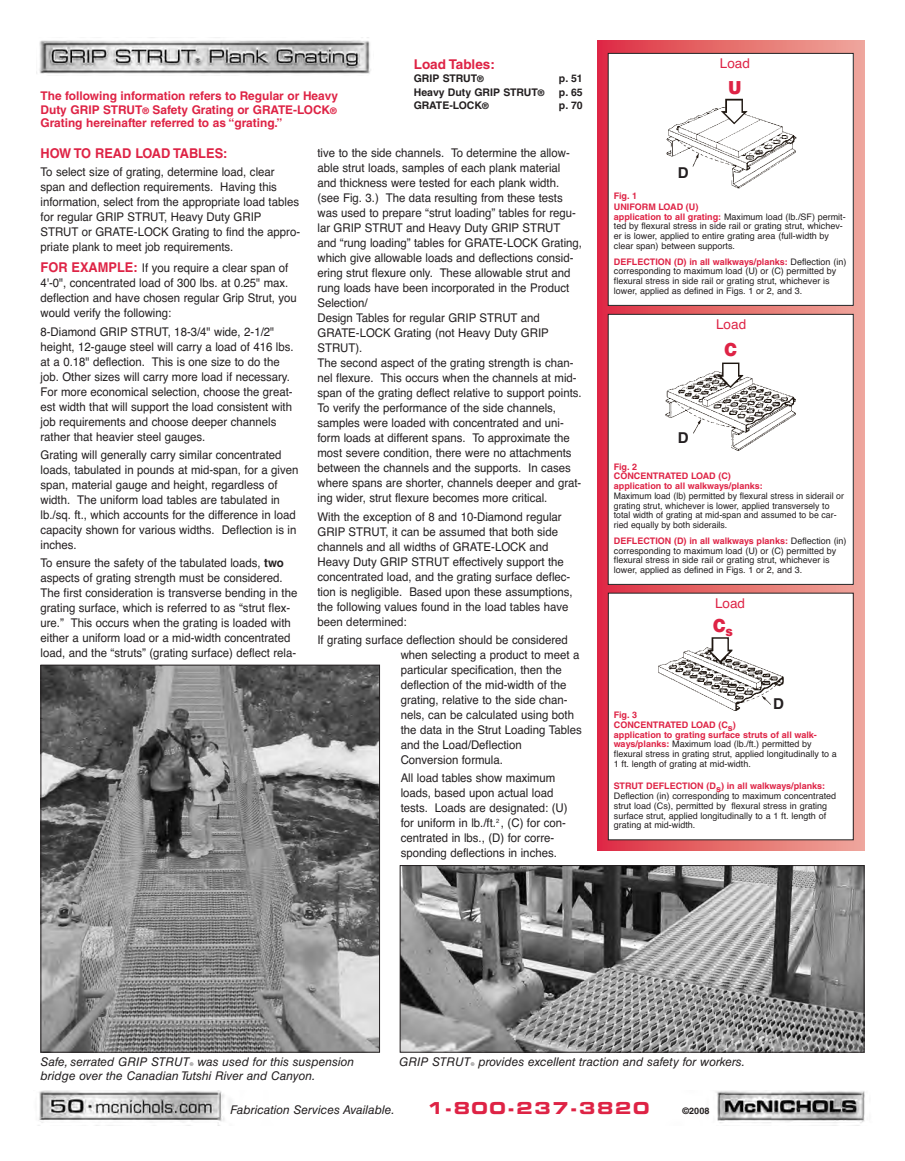
<style>
.page{position:relative;width:905px;height:1161px;background:#fff}
.page>*{position:absolute;margin:0;border:0;box-sizing:border-box;transform-origin:0 0}
.t1{font:900 18px "Helvetica";color:#de2345;scale:.9 1}
.t2{font:16.5px "Eurostile Bold Extended Two";letter-spacing:.1em;color:#de2345}
.t3{font:700 15px "Helvetica LT Std";color:#231f20}
.t4{font:700 13.5px "Helvetica LT Std";color:#de2345;scale:.95 1}
.t5{font:13.5px "Helvetica";color:#de2345}
.t6{font:700 13.5px "Helvetica LT Std";color:#de2345}
.t7{font:12px/15px "Helvetica";color:#231f20;scale:.95 1}
.t8{font:italic 12px/14.2px "Helvetica LT Std";color:#231f20}
.t9{font:700 12px/13.5px "Helvetica LT Std";color:#de2345;text-align:justify}
.t10{font:700 10.5px "Helvetica LT Std";color:#231f20}
.t11{font:9px/9.8px "Helvetica";color:#231f20}
.t12{font:700 9px/9.8px "Helvetica LT Std";color:#de2345}
.t13{font:700 9px "Helvetica LT Std";color:#231f20}
.s1{font-size:9px}
.s2{font-family:"Helvetica LT Std";font-weight:700;font-size:13.5px;color:#de2345}
.s3{font-family:"Helvetica LT Std";font-weight:700}
.s4{font-family:"Helvetica LT Std";font-weight:700;color:#de2345}
.s5{font-family:"Helvetica";font-weight:400;color:#231f20}
</style>
<div class="page">
<svg style="left:597px;top:40px;width:267px;height:810px;background:#dc666c"></svg>
<div style="left:608px;top:593px;width:245px;height:247px;background:#fff"></div>
<div style="left:608px;top:314px;width:245px;height:270px;background:#fff"></div>
<div style="left:608px;top:314px;width:245px;height:271px;border:1px solid #231f20"></div>
<div style="left:608px;top:53px;width:245px;height:252px;background:#fff"></div>
<div style="left:608px;top:53px;width:245px;height:253px;border:1px solid #231f20"></div>
<img style="left:666px;top:98px;width:131px;height:91px">
<img style="left:665px;top:362px;width:131px;height:89px">
<img style="left:658px;top:637px;width:126px;height:74px">
<img style="left:402px;top:867px;width:460px;height:184px">
<div style="left:400px;top:865px;width:464px;height:188px;border:1px solid #231f20"></div>
<img style="left:39px;top:1091px;width:826px;height:34px">
<img style="left:36px;top:37px;width:335px;height:37px">
<img style="left:42px;top:667px;width:336px;height:384px">
<div style="left:40px;top:665px;width:340px;height:388px;border:1px solid #231f20"></div>
<p class="t9" style="left:40px;top:91px;width:299px">The following information refers to Regular or Heavy Duty GRIP STRUT<span class="s1">®</span> Safety Grating or GRATE-LOCK<span class="s1">® </span>Grating hereinafter referred to as “grating.”</p>
<p class="t6" style="left:414px;top:59px;width:83px">Load Tables:</p>
<p class="t10" style="left:414px;top:75px;width:72px">GRIP STRUT<span class="s1">®</span></p>
<p class="t10" style="left:559px;top:75px;width:25px">p. 51</p>
<p class="t10" style="left:414px;top:88px;width:132px">Heavy Duty GRIP STRUT<span class="s1">®</span></p>
<p class="t10" style="left:559px;top:88px;width:25px">p. 65</p>
<p class="t10" style="left:414px;top:102px;width:76px">GRATE-LOCK<span class="s1">®</span></p>
<p class="t10" style="left:559px;top:102px;width:25px">p. 70</p>
<p class="t4" style="left:40px;top:149px;width:198px">HOW TO READ LOAD TABLES:</p>
<p class="t7" style="left:40px;top:166px;width:275px">To select size of grating, determine load, clear span and deflection requirements. Having this information, select from the appropriate load tables for regular GRIP STRUT, Heavy Duty GRIP STRUT or GRATE-LOCK Grating to find the appro&shy;priate plank to meet job requirements.</p>
<p class="t7" style="left:40px;top:262px;width:271px"><span class="s2">FOR EXAMPLE:</span> If you require a clear span of 4'-0", concentrated load of 300 lbs. at 0.25" max. deflection and have chosen regular Grip Strut, you would verify the following:</p>
<p class="t7" style="left:41px;top:325px;width:268px">8-Diamond GRIP STRUT, 18-3/4" wide, 2-1/2" height, 12-gauge steel will carry a load of 416 lbs. at a 0.18" deflection. This is one size to do the job. Other sizes will carry more load if necessary.<br>For more economical selection, choose the great&shy;est width that will support the load consistent with job requirements and choose deeper channels rather that heavier steel gauges.</p>
<p class="t7" style="left:41px;top:448px;width:273px">Grating will generally carry similar concentrated loads, tabulated in pounds at mid-span, for a given span, material gauge and height, regardless of width. The uniform load tables are tabulated in lb./sq. ft., which accounts for the difference in load capacity shown for various widths. Deflection is in inches.</p>
<p class="t7" style="left:41px;top:556px;width:272px">To ensure the safety of the tabulated loads, <span class="s3">two </span>aspects of grating strength must be considered.<br>The first consideration is transverse bending in the grating surface, which is referred to as “strut flex&shy;ure.” This occurs when the grating is loaded with either a uniform load or a mid-width concentrated load, and the “struts” (grating surface) deflect rela-</p>
<p class="t7" style="left:317px;top:146px;width:280px">tive to the side channels. To determine the allow&shy;able strut loads, samples of each plank material and thickness were tested for each plank width. (see Fig. 3.) The data resulting from these tests was used to prepare “strut loading” tables for regu&shy;lar GRIP STRUT and Heavy Duty GRIP STRUT and “rung loading” tables for GRATE-LOCK Grating, which give allowable loads and deflections consid&shy;ering strut flexure only. These allowable strut and rung loads have been incorporated in the Product Selection/<br>Design Tables for regular GRIP STRUT and GRATE-LOCK Grating (not Heavy Duty GRIP STRUT).<br>The second aspect of the grating strength is chan&shy;nel flexure. This occurs when the channels at mid&shy;span of the grating deflect relative to support points.<br>To verify the performance of the side channels, samples were loaded with concentrated and uni&shy;form loads at different spans. To approximate the most severe condition, there were no attachments between the channels and the supports. In cases where spans are shorter, channels deeper and grat&shy;ing wider, strut flexure becomes more critical.</p>
<p class="t7" style="left:317px;top:511px;width:270px">With the exception of 8 and 10-Diamond regular GRIP STRUT, it can be assumed that both side channels and all widths of GRATE-LOCK and Heavy Duty GRIP STRUT effectively support the concentrated load, and the grating surface deflec&shy;tion is negligible. Based upon these assumptions, the following values found in the load tables have been determined:</p>
<p class="t7" style="left:400px;top:634px;width:192px;text-indent:-83px">If grating surface deflection should be considered when selecting a product to meet a particular specification, then the deflection of the mid-width of the grating, relative to the side chan&shy;nels, can be calculated using both the data in the Strut Loading Tables and the Load/Deflection Conversion formula.</p>
<p class="t7" style="left:400px;top:772px;width:177px">All load tables show maximum loads, based upon actual load tests. Loads are designated: (U) for uniform in lb./ft.<sup>2</sup> , (C) for con&shy;centrated in lbs., (D) for corre&shy;sponding deflections in inches.</p>
<p class="t5" style="left:720px;top:59px;width:32px">Load</p>
<p class="t3" style="left:678px;top:167px;width:12px">D</p>
<h1 class="t1" style="left:728px;top:81px;width:16px">U</h1>
<p class="t12" style="left:614px;top:192px;width:86px;line-height:10.5px">Fig. 1<br>UNIFORM LOAD (U)</p>
<p class="t11" style="left:614px;top:212px;width:233px"><span class="s4">application to all grating:</span> Maximum load (lb./SF) permit&shy;ted by flexural stress in side rail or grating strut, whichev&shy;er is lower, applied to entire grating area (full-width by clear span) between supports.</p>
<p class="t12" style="left:614px;top:257px;width:234px">DEFLECTION (D) in all walkways/planks: <span class="s5">Deflection (in)</span></p>
<p class="t11" style="left:614px;top:267px;width:224px">corresponding to maximum load (U) or (C) permitted by flexural stress in side rail or grating strut, whichever is lower, applied as defined in Figs. 1 or 2, and 3.</p>
<p class="t5" style="left:716px;top:319px;width:32px">Load</p>
<p class="t3" style="left:678px;top:432px;width:12px">D</p>
<h1 class="t1" style="left:724px;top:343px;width:16px">C</h1>
<p class="t12" style="left:614px;top:462px;width:151px">Fig. 2<br>CONCENTRATED LOAD (C) application to all walkways/planks:</p>
<p class="t11" style="left:614px;top:492px;width:232px">Maximum load (lb) permitted by flexural stress in siderail or grating strut, whichever is lower, applied transversely to total width of grating at mid-span and assumed to be car&shy;ried equally by both siderails.</p>
<p class="t12" style="left:614px;top:537px;width:234px">DEFLECTION (D) in all walkways planks: <span class="s5">Deflection (in)</span></p>
<p class="t11" style="left:614px;top:546px;width:224px">corresponding to maximum load (U) or (C) permitted by flexural stress in side rail or grating strut, whichever is lower, applied as defined in Figs. 1 or 2, and 3.</p>
<p class="t5" style="left:715px;top:598px;width:32px">Load</p>
<h1 class="t1" style="left:713px;top:619px;width:23px">C<sub>s</sub></h1>
<p class="t3" style="left:773px;top:698px;width:12px">D</p>
<p class="t12" style="left:614px;top:711px;width:205px">Fig. 3<br>CONCENTRATED LOAD (Cs)<br>application to grating surface struts of all walk-</p>
<p class="t11" style="left:614px;top:740px;width:225px"><span class="s4">ways/planks:</span> Maximum load (lb./ft.) permitted by flexural stress in grating strut, applied longitudinally to a<br>1 ft. length of grating at mid-width.</p>
<p class="t12" style="left:614px;top:782px;width:213px">STRUT DEFLECTION (Ds) in all walkways/planks:</p>
<p class="t11" style="left:614px;top:792px;width:224px">Deflection (in) corresponding to maximum concentrated strut load (Cs), permitted by flexural stress in grating surface strut, applied longitudinally to a 1 ft. length of grating at mid-width.</p>
<p class="t8" style="left:40px;top:1056px;width:315px">Safe, serrated GRIP STRUT<sub>®</sub> was used for this suspension bridge over the Canadian Tutshi River and Canyon.</p>
<p class="t8" style="left:230px;top:1104px;width:166px">Fabrication Services Available.</p>
<h2 class="t2" style="left:427px;top:1102px;width:224px">1-800-237-3820</h2>
<p class="t13" style="left:682px;top:1108px;width:29px">©2008</p>
<p class="t8" style="left:399px;top:1056px;width:347px">GRIP STRUT<sub>®</sub> provides excellent traction and safety for workers.</p>
</div>
